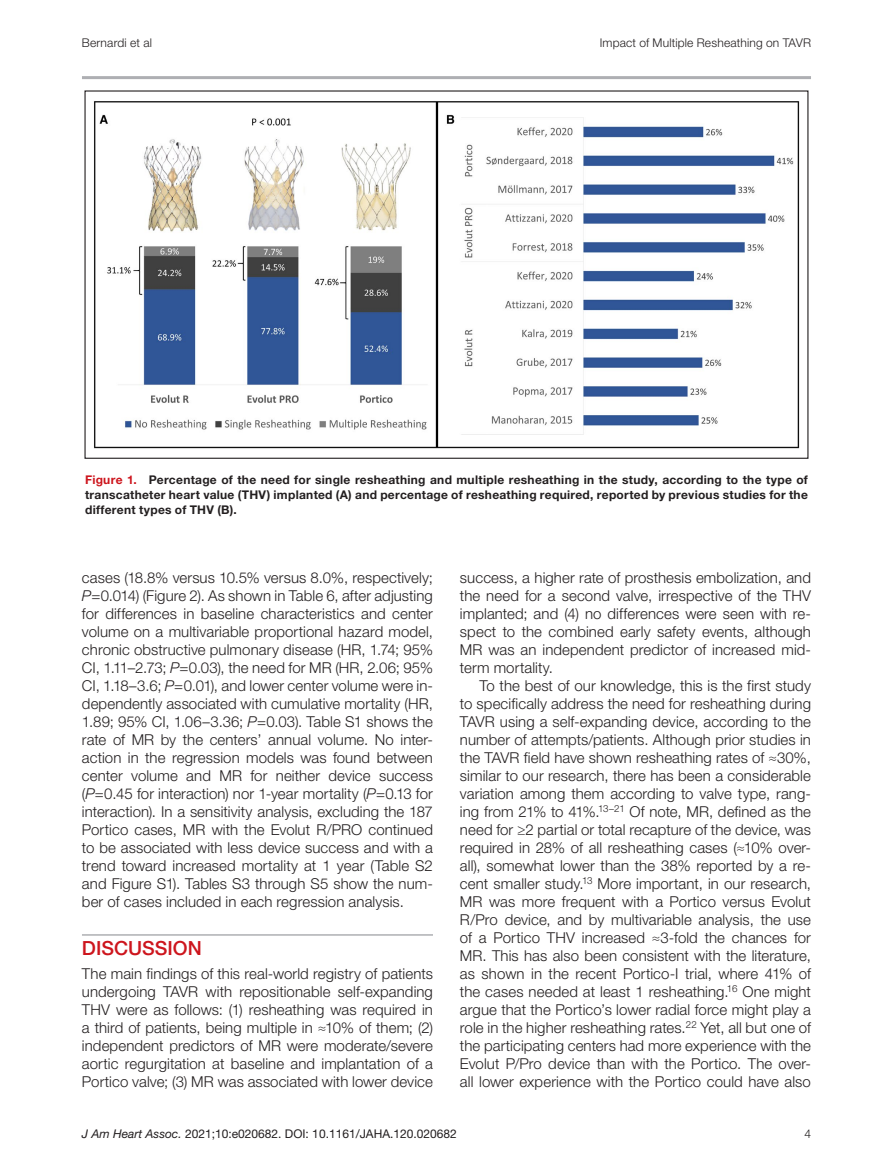
<style>
.page{position:relative;width:893px;height:1174px;background:#fff}
.page>*{position:absolute;margin:0;border:0;box-sizing:border-box;transform-origin:0 0}
.t1{font:500 19.5px "Helvetica Neue LT Std";color:#cd151d}
.t2{font:300 15px/18px "Helvetica Neue LT Std";letter-spacing:.005em;color:#231f20;text-align:justify}
.t3{font:700 12px/15px "Helvetica Neue LT Std";letter-spacing:.025em;color:#231f20;text-align:justify}
.t4{font:12px "Helvetica Neue LT Std";color:#231f20}
.t5{font:300 12px "Helvetica Neue LT Std";letter-spacing:.015em;color:#231f20}
.s1{color:#cd151d}
.s2{font-style:italic}
</style>
<div class="page">
<hr style="left:82px;top:934px;width:351px;height:1px;background:#aeafb3">
<img style="left:94px;top:101px;width:705px;height:347px">
<hr style="left:82px;top:76px;width:729px;height:3px;background:#aeafb3">
<p class="t5" style="left:82px;top:35px;width:72px">Bernardi et al</p>
<p class="t5" style="left:600px;top:35px;width:213px">Impact of Multiple Resheathing on TAVR</p>
<p class="t3" style="left:85px;top:472px;width:724px"><span class="s1">Figure 1.</span> Percentage of the need for single resheathing and multiple resheathing in the study, according to the type of transcatheter heart value (THV) implanted (A) and percentage of resheathing required, reported by previous studies for the different types of THV (B).</p>
<p class="t2" style="left:82px;top:568px;width:353px">cases (18.8% versus 10.5% versus 8.0%, respectively; <span class="s2">P</span>=0.014) (Figure 2). As shown in Table 6, after adjusting for differences in baseline characteristics and center volume on a multivariable proportional hazard model, chronic obstructive pulmonary disease (HR, 1.74; 95% CI, 1.11–2.73; <span class="s2">P</span>=0.03), the need for MR (HR, 2.06; 95% CI, 1.18–3.6; <span class="s2">P</span>=0.01), and lower center volume were in&shy;dependently associated with cumulative mortality (HR, 1.89; 95% CI, 1.06–3.36; <span class="s2">P</span>=0.03). Table S1 shows the rate of MR by the centers’ annual volume. No inter&shy;action in the regression models was found between center volume and MR for neither device success (<span class="s2">P</span>=0.45 for interaction) nor 1-year mortality (<span class="s2">P</span>=0.13 for interaction). In a sensitivity analysis, excluding the 187<br>Portico cases, MR with the Evolut R/PRO continued to be associated with less device success and with a trend toward increased mortality at 1 year (Table S2 and Figure S1). Tables S3 through S5 show the num&shy;ber of cases included in each regression analysis.</p>
<h1 class="t1" style="left:82px;top:936px;width:121px">DISCUSSION</h1>
<p class="t2" style="left:82px;top:964px;width:352px">The main findings of this real-world registry of patients undergoing TAVR with repositionable self-expanding THV were as follows: (1) resheathing was required in a third of patients, being multiple in ≈10% of them; (2) independent predictors of MR were moderate/severe aortic regurgitation at baseline and implantation of a Portico valve; (3) MR was associated with lower device</p>
<p class="t2" style="left:460px;top:568px;width:353px">success, a higher rate of prosthesis embolization, and the need for a second valve, irrespective of the THV implanted; and (4) no differences were seen with re&shy;spect to the combined early safety events, although MR was an independent predictor of increased mid&shy;term mortality.</p>
<p class="t2" style="left:460px;top:676px;width:353px;text-indent:20px">To the best of our knowledge, this is the first study to specifically address the need for resheathing during TAVR using a self-expanding device, according to the number of attempts/patients. Although prior studies in the TAVR field have shown resheathing rates of ≈30%, similar to our research, there has been a considerable variation among them according to valve type, rang&shy;ing from 21% to 41%.<sup>13–21</sup> Of note, MR, defined as the need for ≥2 partial or total recapture of the device, was required in 28% of all resheathing cases (≈10% over&shy;all), somewhat lower than the 38% reported by a re&shy;cent smaller study.<sup>13</sup> More important, in our research, MR was more frequent with a Portico versus Evolut R/Pro device, and by multivariable analysis, the use of a Portico THV increased ≈3-fold the chances for MR. This has also been consistent with the literature, as shown in the recent Portico-I trial, where 41% of the cases needed at least 1 resheathing.<sup>16</sup> One might argue that the Portico’s lower radial force might play a role in the higher resheathing rates.<sup>22</sup> Yet, all but one of the participating centers had more experience with the Evolut P/Pro device than with the Portico. The over&shy;all lower experience with the Portico could have also</p>
<p class="t4" style="left:82px;top:1126px;width:376px"><span class="s2">J Am Heart Assoc.</span> 2021;10:e020682. DOI: 10.1161/JAHA.120.020682</p>
<p class="t5" style="left:804px;top:1126px;width:8px">4</p>
</div>
